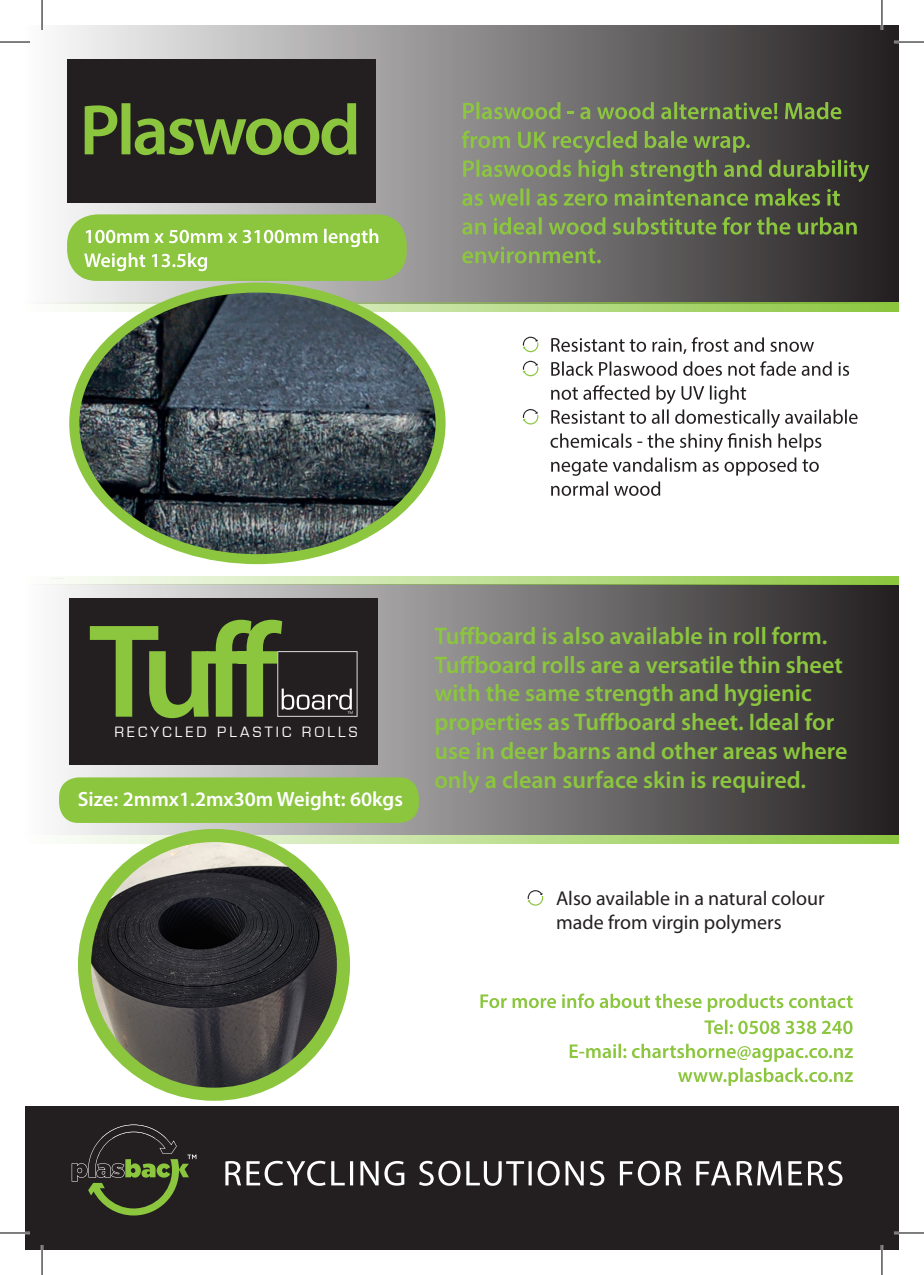
<style>
.page{position:relative;width:924px;height:1275px;background:#fff}
.page>*{position:absolute;margin:0;border:0;box-sizing:border-box;transform-origin:0 0}
.t1{font:600 24px/28.8px "Myriad Pro";color:#8bc63e}
.t2{font:600 20.6px "Myriad Pro";color:#fff}
.t3{font:20px/24px "Myriad Pro";color:#231f20}
.t4{font:15.4px "Eurostile";letter-spacing:.21em;color:#fff}
</style>
<div class="page">
<div style="left:25px;top:25px;width:873px;height:279px;background:linear-gradient(to right,#f6f6f6,#252122)"></div>
<div style="left:25px;top:1106px;width:873px;height:144px;background:#231f20"></div>
<div style="left:67px;top:60px;width:309px;height:143px;background:#231f20"></div>
<svg style="left:85px;top:103px;width:271px;height:52px"></svg>
<svg style="left:225px;top:1160px;width:617px;height:25px"></svg>
<svg style="left:551px;top:337px;width:262px;height:17px"></svg>
<svg style="left:551px;top:361px;width:297px;height:15px"></svg>
<svg style="left:550px;top:385px;width:307px;height:111px"></svg>
<div style="left:67px;top:214px;width:339px;height:67px;background:#8bc63e;border-radius:30px"></div>
<svg style="left:86px;top:229px;width:292px;height:18px"></svg>
<svg style="left:84px;top:253px;width:123px;height:18px"></svg>
<svg style="left:522px;top:337px;width:16px;height:15px"></svg>
<svg style="left:522px;top:361px;width:16px;height:15px"></svg>
<svg style="left:522px;top:409px;width:16px;height:15px"></svg>
<svg style="left:463px;top:102px;width:97px;height:17px;background:#869b67"></svg>
<svg style="left:567px;top:112px;width:6px;height:2px"></svg>
<svg style="left:580px;top:107px;width:10px;height:12px"></svg>
<svg style="left:596px;top:102px;width:57px;height:17px"></svg>
<svg style="left:661px;top:102px;width:116px;height:17px;background:#657847"></svg>
<svg style="left:784px;top:102px;width:57px;height:17px"></svg>
<svg style="left:461px;top:131px;width:48px;height:17px"></svg>
<svg style="left:518px;top:132px;width:28px;height:16px"></svg>
<svg style="left:552px;top:131px;width:84px;height:22px;background:#76855f"></svg>
<svg style="left:644px;top:131px;width:43px;height:17px"></svg>
<svg style="left:693px;top:136px;width:56px;height:17px"></svg>
<svg style="left:463px;top:160px;width:405px;height:22px;background:#6a7852"></svg>
<svg style="left:462px;top:188px;width:377px;height:18px;background:#6e7e54"></svg>
<svg style="left:462px;top:217px;width:394px;height:18px;background:#6c7e52"></svg>
<svg style="left:462px;top:247px;width:138px;height:16px;background:#829666"></svg>
<svg style="left:72px;top:1138px;width:124px;height:77px"></svg>
<img style="left:101px;top:1124px;width:65px;height:14px">
<svg style="left:480px;top:993px;width:372px;height:19px"></svg>
<svg style="left:704px;top:1019px;width:28px;height:15px"></svg>
<svg style="left:738px;top:1020px;width:41px;height:14px"></svg>
<svg style="left:785px;top:1020px;width:30px;height:14px"></svg>
<svg style="left:821px;top:1020px;width:31px;height:14px"></svg>
<svg style="left:569px;top:1043px;width:283px;height:43px"></svg>
<img style="left:81px;top:277px;width:310px;height:4px">
<svg style="left:25px;top:303px;width:873px;height:9px;background:#abd377"></svg>
<svg style="left:69px;top:282px;width:376px;height:282px"></svg>
<div style="left:25px;top:584px;width:873px;height:251px;background:linear-gradient(to right,#fdfdfc,#231f20)"></div>
<svg style="left:67px;top:835px;width:831px;height:8px;background:#b1d87e"></svg>
<svg style="left:50px;top:576px;width:848px;height:8px;background:#c2e19a"></svg>
<div style="left:59px;top:777px;width:359px;height:46px;background:#8bc63e;border-radius:20px"></div>
<div style="left:69px;top:598px;width:308px;height:167px;background:#231f20"></div>
<svg style="left:90px;top:620px;width:267px;height:98px"></svg>
<img style="left:86px;top:835px;width:257px;height:259px">
<div style="left:78px;top:829px;width:272px;height:271px;border:13px solid #8bc63e;border-radius:50%"></div>
<svg style="left:527px;top:890px;width:16px;height:15px"></svg>
<hr style="left:0;top:41px;width:30px;height:2px;background:#fff">
<hr style="left:893px;top:41px;width:30px;height:2px;background:#fff">
<hr style="left:0;top:1231px;width:30px;height:3px;background:#fff">
<hr style="left:893px;top:1231px;width:30px;height:3px;background:#fff">
<hr style="left:41px;top:0;width:2px;height:30px;background:#fff">
<hr style="left:41px;top:1245px;width:2px;height:30px;background:#fff">
<hr style="left:880px;top:0;width:2px;height:30px;background:#fff">
<hr style="left:880px;top:1245px;width:2px;height:30px;background:#fff">
<hr style="left:0;top:42px;width:30px;height:1px;background:#000">
<hr style="left:893px;top:42px;width:30px;height:1px;background:#000">
<hr style="left:0;top:1232px;width:30px;height:1px;background:#000">
<hr style="left:893px;top:1232px;width:30px;height:1px;background:#000">
<hr style="left:42px;top:0;width:1px;height:30px;background:#000">
<hr style="left:42px;top:1245px;width:1px;height:30px;background:#000">
<hr style="left:881px;top:0;width:1px;height:30px;background:#000">
<hr style="left:881px;top:1245px;width:1px;height:30px;background:#000">
<p class="t4" style="left:114px;top:723px;width:244px">RECYCLED PLASTIC ROLLS</p>
<p class="t2" style="left:78px;top:785px;width:326px">Size: 2mmx1.2mx30m Weight: 60kgs</p>
<p class="t1" style="left:434px;top:621px;width:414px">Tuffboard is also available in roll form.<br>Tuffboard rolls are a versatile thin sheet with the same strength and hygienic properties as Tuffboard sheet. Ideal for use in deer barns and other areas where only a clean surface skin is required.</p>
<p class="t3" style="left:556px;top:885px;width:270px">Also available in a natural colour made from virgin polymers</p>
</div>
